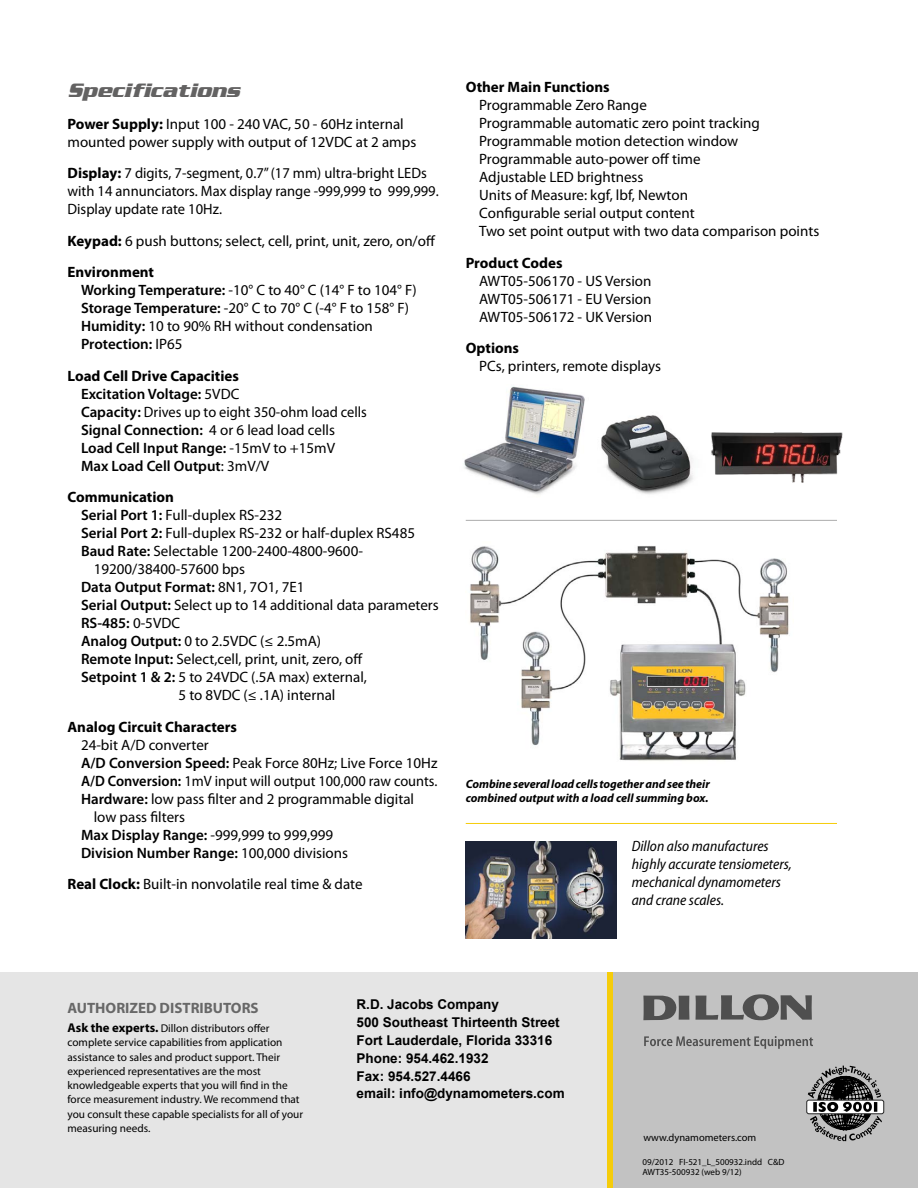
<style>
.page{position:relative;width:918px;height:1188px;background:#fff}
.page>*{position:absolute;margin:0;border:0;box-sizing:border-box;transform-origin:0 0}
.t1{font:italic 700 21px "Serpentine ICG";color:#636262}
.t2{font:15px/18px "Myriad Pro";color:#000}
.t3{font:600 15px/18px "Myriad Pro";color:#000}
.t4{font:15px/18px "Myriad MM It 400 500";color:#000}
.t5{font:15px "Myriad Pro";color:#000;scale:.96 1}
.t6{font:700 15px "Myriad Pro";color:#000}
.t7{font:700 15px "Myriad Pro";color:#686868}
.t8{font:700 13.5px/18px "Arial";color:#000}
.t9{font:italic 700 12px/14.4px "Myriad Pro";letter-spacing:-.005em;color:#000}
.t10{font:11.25px/14.2px "Myriad Pro";color:#000}
.t11{font:10.5px "Myriad Pro";color:#000}
.t12{font:9px "Myriad Pro";color:#000}
.s1{font-weight:700}
.s2{font-weight:600}
.s3{font-weight:400}
.s4{font-weight:700;font-size:12.75px}
</style>
<div class="page">
<img style="left:466px;top:841px;width:151px;height:98px">
<div style="left:0;top:972px;width:918px;height:216px;background:#e5e5e5"></div>
<div style="left:608px;top:972px;width:310px;height:216px;background:#c2c2c2"></div>
<div style="left:608px;top:972px;width:5px;height:216px;background:#f5cc0a"></div>
<div style="left:806px;top:1100px;width:78px;height:14px;border:1px solid #242424;border-radius:2px"></div>
<svg style="left:806px;top:1066px;width:77px;height:75px"></svg>
<svg style="left:643px;top:994px;width:169px;height:27px"></svg>
<svg style="left:644px;top:1036px;width:169px;height:13px"></svg>
<hr style="left:466px;top:823px;width:371px;height:1px;background:#f5cc0a">
<hr style="left:466px;top:520px;width:371px;height:1px;background:#acacac">
<img style="left:470px;top:546px;width:319px;height:215px">
<img style="left:601px;top:415px;width:92px;height:79px">
<img style="left:711px;top:432px;width:132px;height:51px">
<img style="left:464px;top:386px;width:121px;height:109px">
<p class="t1" style="left:68px;top:78px;width:174px">Specifications</p>
<p class="t2" style="left:68px;top:114px;width:350px"><span class="s1">Power Supply:</span> Input 100 - 240 VAC, 50 - 60Hz internal mounted power supply with output of 12VDC at 2 amps</p>
<p class="t2" style="left:68px;top:164px;width:373px"><span class="s1">Display:</span> 7 digits, 7-segment, 0.7” (17 mm) ultra-bright LEDs with 14 annunciators. Max display range -999,999 to 999,999.<br>Display update rate 10Hz.</p>
<p class="t2" style="left:68px;top:231px;width:369px"><span class="s1">Keypad:</span> 6 push buttons; select, cell, print, unit, zero, on/off</p>
<p class="t2" style="left:81px;top:263px;width:337px;text-indent:-14px"><span class="s1">Environment<br></span><span class="s2">Working Temperature:</span> -10° C to 40° C (14° F to 104° F)<br><span class="s2">Storage Temperature:</span> -20° C to 70° C (-4° F to 158° F)<br><span class="s2">Humidity:</span> 10 to 90% RH without condensation <span class="s2">Protection:</span> IP65</p>
<p class="t3" style="left:81px;top:366px;width:287px;text-indent:-14px"><span class="s1">Load Cell Drive Capacities<br></span>Excitation Voltage: <span class="s3">5VDC<br></span>Capacity: <span class="s3">Drives up to eight 350-ohm load cells </span>Signal Connection: <span class="s3">4 or 6 lead load cells </span>Load Cell Input Range: <span class="s3">-15mV to +15mV<br></span>Max Load Cell Output<span class="s3">: 3mV/V</span></p>
<p class="t6" style="left:68px;top:487px;width:108px">Communication</p>
<p class="t2" style="left:81px;top:506px;width:203px"><span class="s2">Serial Port 1:</span> Full-duplex RS-232</p>
<p class="t2" style="left:81px;top:524px;width:336px"><span class="s2">Serial Port 2:</span> Full-duplex RS-232 or half-duplex RS485</p>
<p class="t2" style="left:81px;top:542px;width:283px"><span class="s2">Baud Rate:</span> Selectable 1200-2400-4800-9600-</p>
<p class="t2" style="left:94px;top:560px;width:153px">19200/38400-57600 bps</p>
<p class="t3" style="left:81px;top:578px;width:225px">Data Output Format: <span class="s3">8N1, 7O1, 7E1</span></p>
<p class="t2" style="left:81px;top:596px;width:359px"><span class="s2">Serial Output:</span> Select up to 14 additional data parameters</p>
<p class="t3" style="left:81px;top:614px;width:101px">RS-485: <span class="s3">0-5VDC</span></p>
<p class="t2" style="left:81px;top:632px;width:241px"><span class="s2">Analog Output:</span> 0 to 2.5VDC (≤ 2.5mA)</p>
<p class="t2" style="left:81px;top:650px;width:283px"><span class="s2">Remote Input:</span> Select,cell, print, unit, zero, off</p>
<p class="t2" style="left:81px;top:668px;width:287px"><span class="s2">Setpoint 1 &amp; 2:</span> 5 to 24VDC (.5A max) external,</p>
<p class="t2" style="left:178px;top:686px;width:158px">5 to 8VDC (≤ .1A) internal</p>
<p class="t6" style="left:68px;top:717px;width:171px">Analog Circuit Characters</p>
<p class="t2" style="left:81px;top:735px;width:129px">24-bit A/D converter</p>
<p class="t2" style="left:81px;top:753px;width:358px"><span class="s2">A/D Conversion Speed:</span> Peak Force 80Hz; Live Force 10Hz</p>
<p class="t5" style="left:81px;top:771px;width:373px"><span class="s2">A/D Conversion:</span> 1mV input will output 100,000 raw counts.</p>
<p class="t2" style="left:81px;top:789px;width:335px"><span class="s2">Hardware:</span> low pass filter and 2 programmable digital</p>
<p class="t2" style="left:94px;top:807px;width:93px">low pass filters</p>
<p class="t2" style="left:81px;top:825px;width:254px"><span class="s2">Max Display Range:</span> -999,999 to 999,999</p>
<p class="t3" style="left:81px;top:843px;width:269px">Division Number Range: <span class="s3">100,000 divisions</span></p>
<p class="t2" style="left:68px;top:875px;width:297px"><span class="s1">Real Clock:</span> Built-in nonvolatile real time &amp; date</p>
<p class="t2" style="left:479px;top:78px;width:342px;text-indent:-14px"><span class="s1">Other Main Functions<br></span>Programmable Zero Range<br>Programmable automatic zero point tracking Programmable motion detection window Programmable auto-power off time<br>Adjustable LED brightness<br>Units of Measure: kgf, lbf, Newton<br>Configurable serial output content<br>Two set point output with two data comparison points</p>
<p class="t2" style="left:479px;top:253px;width:174px;text-indent:-14px"><span class="s1">Product Codes<br></span>AWT05-506170 - US Version<br>AWT05-506171 - EU Version<br>AWT05-506172 - UK Version</p>
<p class="t2" style="left:479px;top:339px;width:183px;text-indent:-14px"><span class="s1">Options<br></span>PCs, printers, remote displays</p>
<p class="t9" style="left:466px;top:777px;width:246px">Combine several load cells together and see their combined output with a load cell summing box.</p>
<p class="t4" style="left:632px;top:838px;width:162px">Dillon also manufactures highly accurate tensiometers, mechanical dynamometers and crane scales.</p>
<p class="t7" style="left:68px;top:998px;width:193px">AUTHORIZED DISTRIBUTORS</p>
<p class="t10" style="left:67px;top:1021px;width:237px"><span class="s4">Ask the experts.</span> Dillon distributors offer complete service capabilities from application assistance to sales and product support. Their experienced representatives are the most knowledgeable experts that you will find in the force measurement industry. We recommend that you consult these capable specialists for all of your measuring needs.</p>
<p class="t8" style="left:357px;top:995px;width:210px">R.D. Jacobs Company<br>500 Southeast Thirteenth Street<br>Fort Lauderdale, Florida 33316<br>Phone: 954.462.1932<br>Fax: 954.527.4466<br>email: info@dynamometers.com</p>
<p class="t11" style="left:643px;top:1131px;width:115px">www.dynamometers.com</p>
<p class="t12" style="left:643px;top:1156px;width:144px">09/2012 FI-521_L_500932.indd C&amp;D</p>
<p class="t12" style="left:643px;top:1166px;width:101px">AWT35-500932 (web 9/12)</p>
</div>
